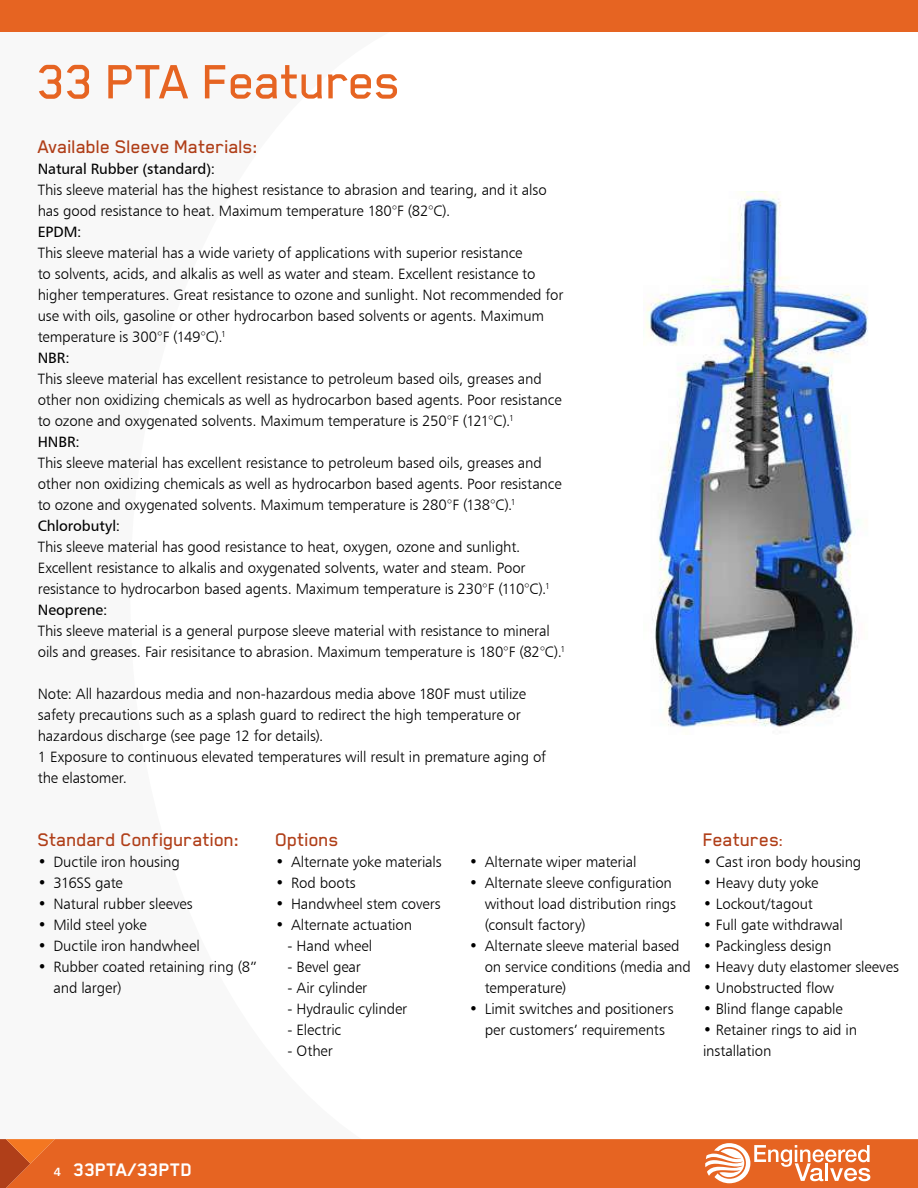
<style>
.page{position:relative;width:918px;height:1188px;background:#fff}
.page>*{position:absolute;margin:0;border:0;box-sizing:border-box;transform-origin:0 0}
.t1{font:500 55.5px "Blender Pro";letter-spacing:-.01em;color:#e66422}
.t2{font:500 21px "Blender Pro";letter-spacing:-.01em;color:#b03f19}
.t3{font:700 21px "Blender Pro";color:#fff}
.t4{font:15px/21px "Humanist 777 BT Light B";letter-spacing:-.01em;color:#000}
.t5{font:15px "Humanist 777 BT Roman B";letter-spacing:-.005em;color:#000}
.s1{font-family:"Humanist 777 BT Bold B";font-weight:400;font-size:13.5px}
.s2{font-family:"Humanist 777 BT Bold B";font-weight:400;font-size:12px}
</style>
<div class="page">
<div style="left:0;top:1139px;width:918px;height:49px;background:#e66422"></div>
<div style="left:0;top:0;width:918px;height:32px;background:#e66422"></div>
<svg style="left:705px;top:1143px;width:165px;height:40px"></svg>
<img style="left:646px;top:192px;width:222px;height:535px">
<h1 class="t1" style="left:38px;top:52px;width:365px">33 PTA Features</h1>
<h2 class="t2" style="left:38px;top:136px;width:222px">Available Sleeve Materials:</h2>
<p class="t5" style="left:38px;top:160px;width:179px">Natural Rubber (standard):</p>
<p class="t4" style="left:38px;top:179px;width:510px">This sleeve material has the highest resistance to abrasion and tearing, and it also has good resistance to heat. Maximum temperature 180°F (82°C).</p>
<p class="t5" style="left:38px;top:223px;width:45px">EPDM:</p>
<p class="t4" style="left:38px;top:242px;width:527px">This sleeve material has a wide variety of applications with superior resistance<br>to solvents, acids, and alkalis as well as water and steam. Excellent resistance to higher temperatures. Great resistance to ozone and sunlight. Not recommended for use with oils, gasoline or other hydrocarbon based solvents or agents. Maximum temperature is 300°F (149°C).<sup>1</sup></p>
<p class="t5" style="left:38px;top:349px;width:33px">NBR:</p>
<p class="t4" style="left:38px;top:368px;width:525px">This sleeve material has excellent resistance to petroleum based oils, greases and other non oxidizing chemicals as well as hydrocarbon based agents. Poor resistance to ozone and oxygenated solvents. Maximum temperature is 250°F (121°C).<sup>1</sup></p>
<p class="t5" style="left:38px;top:433px;width:44px">HNBR:</p>
<p class="t4" style="left:38px;top:452px;width:525px">This sleeve material has excellent resistance to petroleum based oils, greases and other non oxidizing chemicals as well as hydrocarbon based agents. Poor resistance to ozone and oxygenated solvents. Maximum temperature is 280°F (138°C).<sup>1</sup></p>
<p class="t5" style="left:38px;top:517px;width:84px">Chlorobutyl:</p>
<p class="t4" style="left:38px;top:536px;width:514px">This sleeve material has good resistance to heat, oxygen, ozone and sunlight.<br>Excellent resistance to alkalis and oxygenated solvents, water and steam. Poor resistance to hydrocarbon based agents. Maximum temperature is 230°F (110°C).<sup>1</sup></p>
<p class="t5" style="left:38px;top:601px;width:71px">Neoprene:</p>
<p class="t4" style="left:38px;top:620px;width:529px">This sleeve material is a general purpose sleeve material with resistance to mineral oils and greases. Fair resisitance to abrasion. Maximum temperature is 180°F (82°C).<sup>1</sup></p>
<p class="t4" style="left:38px;top:683px;width:510px">Note: All hazardous media and non-hazardous media above 180F must utilize safety precautions such as a splash guard to redirect the high temperature or hazardous discharge (see page 12 for details).<br>1 Exposure to continuous elevated temperatures will result in premature aging of the elastomer.</p>
<h2 class="t2" style="left:38px;top:828px;width:204px">Standard Configuration:</h2>
<p class="t4" style="left:38px;top:851px;width:144px">• Ductile iron housing</p>
<p class="t4" style="left:38px;top:872px;width:86px">• 316SS gate</p>
<p class="t4" style="left:38px;top:893px;width:156px">• Natural rubber sleeves</p>
<p class="t4" style="left:38px;top:914px;width:111px">• Mild steel yoke</p>
<p class="t4" style="left:38px;top:935px;width:163px">• Ductile iron handwheel</p>
<p class="t4" style="left:53px;top:956px;width:205px;text-indent:-16px">• Rubber coated retaining ring (8” and larger)</p>
<h2 class="t2" style="left:275px;top:828px;width:65px">Options</h2>
<p class="t4" style="left:275px;top:851px;width:168px">• Alternate yoke materials</p>
<p class="t4" style="left:275px;top:872px;width:82px">• Rod boots</p>
<p class="t4" style="left:275px;top:893px;width:167px">• Handwheel stem covers</p>
<p class="t4" style="left:275px;top:914px;width:138px">• Alternate actuation</p>
<p class="t4" style="left:288px;top:935px;width:86px">- Hand wheel</p>
<p class="t4" style="left:288px;top:956px;width:75px">- Bevel gear</p>
<p class="t4" style="left:288px;top:977px;width:81px">- Air cylinder</p>
<p class="t4" style="left:288px;top:998px;width:121px">- Hydraulic cylinder</p>
<p class="t4" style="left:288px;top:1019px;width:55px">- Electric</p>
<p class="t4" style="left:288px;top:1040px;width:47px">- Other</p>
<p class="t4" style="left:469px;top:851px;width:169px">• Alternate wiper material</p>
<p class="t4" style="left:485px;top:872px;width:193px;text-indent:-16px">• Alternate sleeve configuration without load distribution rings (consult factory)</p>
<p class="t4" style="left:485px;top:935px;width:208px;text-indent:-16px">• Alternate sleeve material based on service conditions (media and temperature)</p>
<p class="t4" style="left:469px;top:998px;width:206px;text-align:center">• Limit switches and positioners per customers’ requirements</p>
<h2 class="t2" style="left:703px;top:828px;width:81px">Features<span class="s1">:</span></h2>
<p class="t4" style="left:703px;top:851px;width:160px">• Cast iron body housing</p>
<p class="t4" style="left:703px;top:872px;width:117px">• Heavy duty yoke</p>
<p class="t4" style="left:703px;top:893px;width:111px">• Lockout/tagout</p>
<p class="t4" style="left:703px;top:914px;width:141px">• Full gate withdrawal</p>
<p class="t4" style="left:703px;top:935px;width:130px">• Packingless design</p>
<p class="t4" style="left:703px;top:956px;width:197px">• Heavy duty elastomer sleeves</p>
<p class="t4" style="left:703px;top:977px;width:133px">• Unobstructed flow</p>
<p class="t4" style="left:703px;top:998px;width:141px">• Blind flange capable</p>
<p class="t4" style="left:703px;top:1019px;width:156px">• Retainer rings to aid in installation</p>
<h2 class="t3" style="left:54px;top:1158px;width:140px"><span class="s2">4</span> 33PTA/33PTD</h2>
</div>
